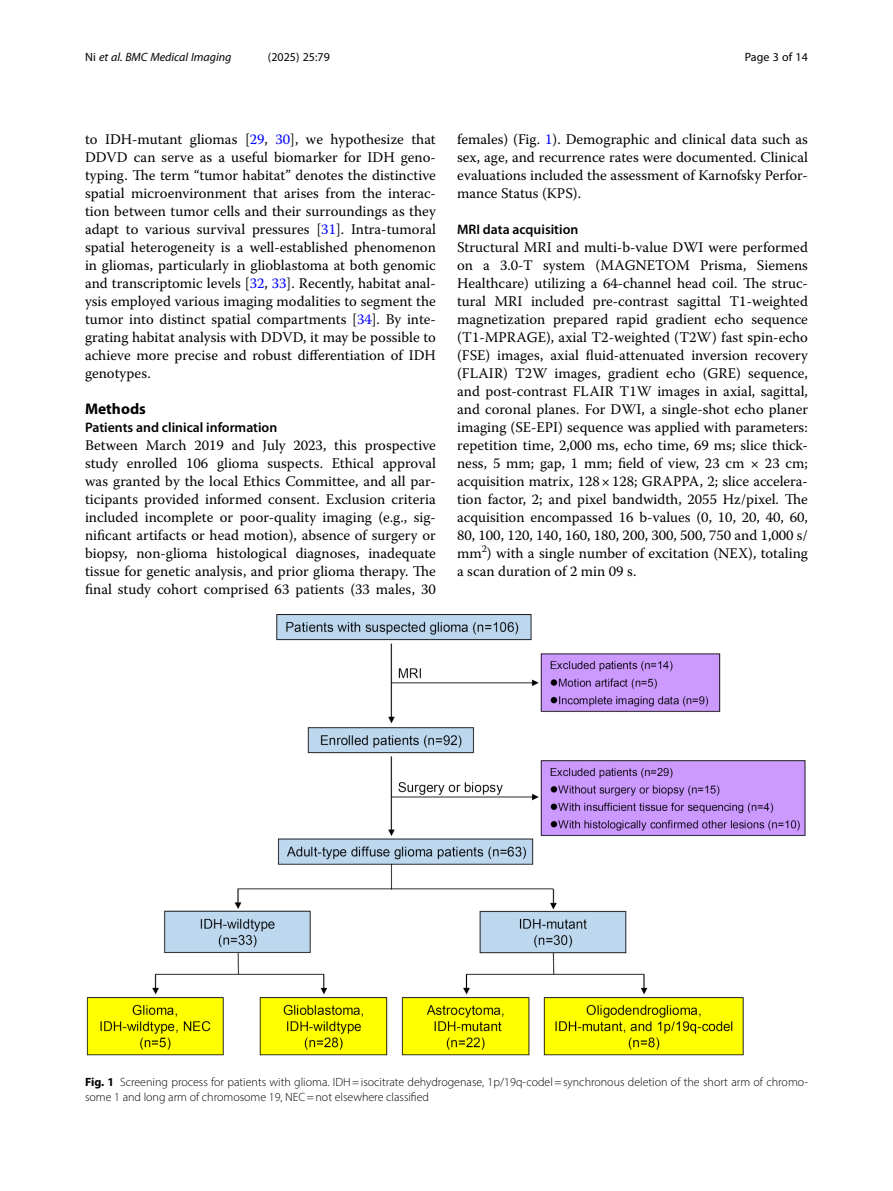
<style>
.page{position:relative;width:893px;height:1191px;background:#fff}
.page>*{position:absolute;margin:0;border:0;box-sizing:border-box;transform-origin:0 0}
.Head_1{font:700 15.45px "Myriad Pro";color:#000}
.Body_Text{font:14.7px/18px "Warnock Pro";color:#000;text-align:justify}
.Body_Text_Indent{font:14.7px/18px "Warnock Pro";color:#000;text-align:justify}
.Head_2_After_1{font:600 13.8px "Myriad Pro";color:#000}
.Head_2{font:600 13.8px "Myriad Pro";color:#000}
.Figure_Caption{font:300 12px/15px "Myriad Pro";color:#000}
.t1{font:italic 12px "Myriad Pro";color:#000}
.t2{font:12px "Myriad Pro";color:#000}
.s1{font-style:normal}
.s2{color:#00f}
.s3{font-weight:700}
</style>
<div class="page">
<img style="left:86px;top:614px;width:720px;height:442px">
<p class="t1" style="left:85px;top:50px;width:148px"><span class="s1">Ni</span> et al. BMC Medical Imaging</p>
<p class="t2" style="left:268px;top:50px;width:63px">(2025) 25:79</p>
<p class="t2" style="left:745px;top:50px;width:65px">Page 3 of 14</p>
<p class="Body_Text_Indent" style="left:85px;top:130px;width:352px">to IDH-mutant gliomas [<span class="s2">29</span>, <span class="s2">30</span>], we hypothesize that DDVD can serve as a useful biomarker for IDH geno&shy;typing. The term “tumor habitat” denotes the distinctive spatial microenvironment that arises from the interac&shy;tion between tumor cells and their surroundings as they adapt to various survival pressures [<span class="s2">31</span>]. Intra-tumoral spatial heterogeneity is a well-established phenomenon in gliomas, particularly in glioblastoma at both genomic and transcriptomic levels [<span class="s2">32</span>, <span class="s2">33</span>]. Recently, habitat anal&shy;ysis employed various imaging modalities to segment the tumor into distinct spatial compartments [<span class="s2">34</span>]. By inte&shy;grating habitat analysis with DDVD, it may be possible to achieve more precise and robust differentiation of IDH genotypes.</p>
<p class="Head_1" style="left:85px;top:399px;width:62px">Methods</p>
<p class="Head_2_After_1" style="left:85px;top:419px;width:194px">Patients and clinical information</p>
<p class="Body_Text" style="left:85px;top:436px;width:352px">Between March 2019 and July 2023, this prospective study enrolled 106 glioma suspects. Ethical approval was granted by the local Ethics Committee, and all par&shy;ticipants provided informed consent. Exclusion criteria included incomplete or poor-quality imaging (e.g., sig&shy;nificant artifacts or head motion), absence of surgery or biopsy, non-glioma histological diagnoses, inadequate tissue for genetic analysis, and prior glioma therapy. The final study cohort comprised 63 patients (33 males, 30</p>
<p class="Body_Text" style="left:457px;top:130px;width:352px">females) (Fig. <span class="s2">1</span>). Demographic and clinical data such as sex, age, and recurrence rates were documented. Clinical evaluations included the assessment of Karnofsky Perfor&shy;mance Status (KPS).</p>
<p class="Head_2" style="left:457px;top:221px;width:123px">MRI data acquisition</p>
<p class="Body_Text" style="left:457px;top:238px;width:352px">Structural MRI and multi-b-value DWI were performed on a 3.0-T system (MAGNETOM Prisma, Siemens Healthcare) utilizing a 64-channel head coil. The struc&shy;tural MRI included pre-contrast sagittal T1-weighted magnetization prepared rapid gradient echo sequence (T1-MPRAGE), axial T2-weighted (T2W) fast spin-echo (FSE) images, axial fluid-attenuated inversion recovery (FLAIR) T2W images, gradient echo (GRE) sequence, and post-contrast FLAIR T1W images in axial, sagittal, and coronal planes. For DWI, a single-shot echo planer imaging (SE-EPI) sequence was applied with parameters: repetition time, 2,000 ms, echo time, 69 ms; slice thick&shy;ness, 5 mm; gap, 1 mm; field of view, 23 cm × 23 cm; acquisition matrix, 128×128; GRAPPA, 2; slice accelera&shy;tion factor, 2; and pixel bandwidth, 2055 Hz/pixel. The acquisition encompassed 16 b-values (0, 10, 20, 40, 60, 80, 100, 120, 140, 160, 180, 200, 300, 500, 750 and 1,000 s/ mm<sup>2</sup>) with a single number of excitation (NEX), totaling a scan duration of 2 min 09 s.</p>
<p class="Figure_Caption" style="left:85px;top:1074px;width:724px"><span class="s3">Fig. 1</span> Screening process for patients with glioma. IDH=isocitrate dehydrogenase, 1p/19q-codel=synchronous deletion of the short arm of chromo&shy;some 1 and long arm of chromosome 19, NEC=not elsewhere classified</p>
</div>
